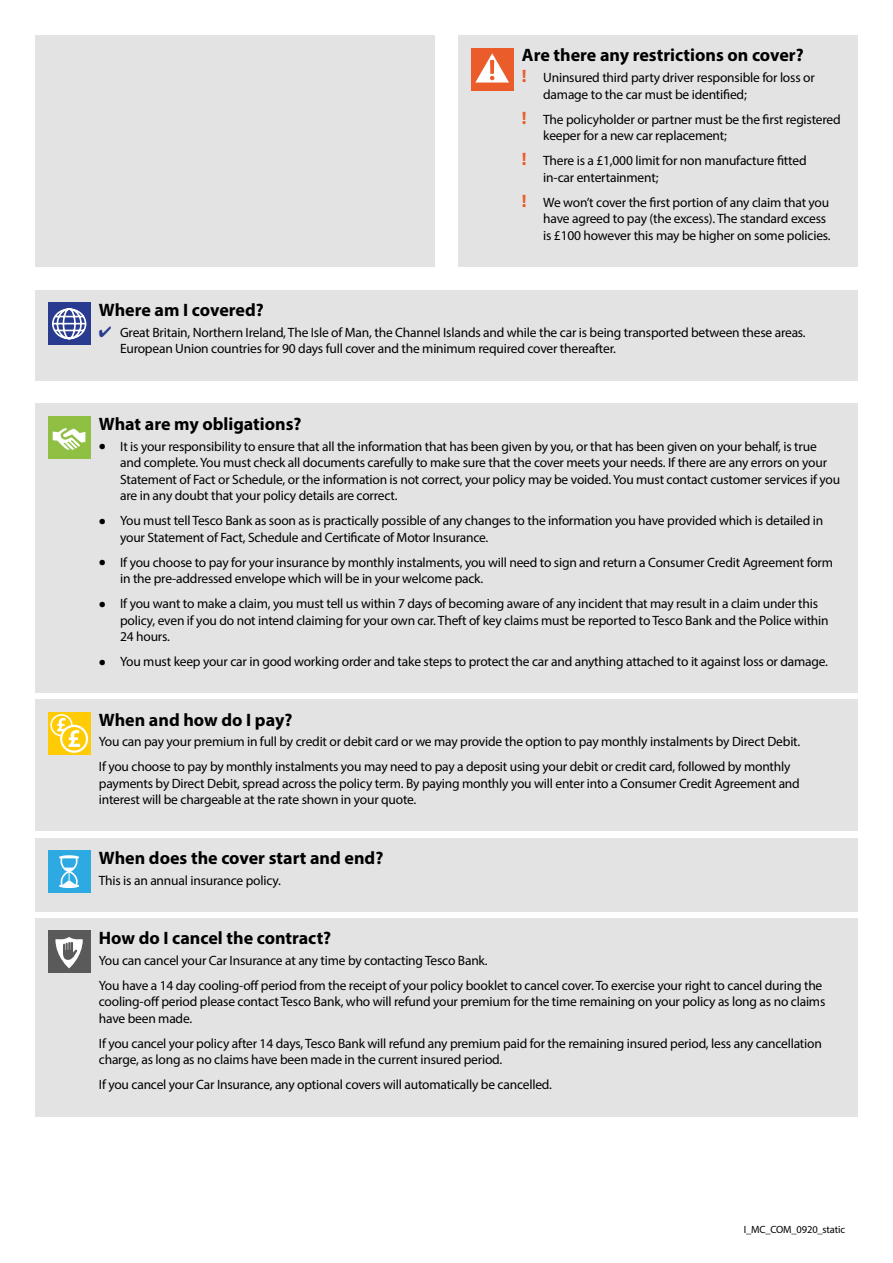
<style>
.page{position:relative;width:893px;height:1263px;background:#fff}
.page>*{position:absolute;margin:0;border:0;box-sizing:border-box;transform-origin:0 0}
.t1{font:700 18px "Myriad Pro";color:#000}
.t2{font:13.5px/16.5px "Myriad Pro";letter-spacing:-.015em;color:#000}
.t3{font:10.5px "Myriad Pro";letter-spacing:-.015em;color:#000}
.s1{font-weight:700;font-size:18px;color:#eb5c2b}
.s2{color:#293b8e}
.s3{font-weight:700;font-size:21px}
</style>
<div class="page">
<div style="left:35px;top:290px;width:823px;height:90px;background:#e3e3e3"></div>
<div style="left:48px;top:303px;width:42px;height:42px;background:#293b8e"></div>
<svg style="left:52px;top:308px;width:35px;height:32px"></svg>
<div style="left:35px;top:404px;width:823px;height:289px;background:#e3e3e3"></div>
<div style="left:48px;top:416px;width:42px;height:43px;background:#8fc043"></div>
<svg style="left:53px;top:428px;width:33px;height:22px"></svg>
<div style="left:35px;top:699px;width:823px;height:132px;background:#e3e3e3"></div>
<div style="left:35px;top:838px;width:823px;height:73px;background:#e3e3e3"></div>
<div style="left:48px;top:850px;width:42px;height:43px;background:#2daae2"></div>
<svg style="left:59px;top:855px;width:20px;height:33px"></svg>
<div style="left:35px;top:918px;width:823px;height:198px;background:#e3e3e3"></div>
<div style="left:48px;top:931px;width:42px;height:42px;background:#5a5a5b"></div>
<svg style="left:55px;top:937px;width:28px;height:31px"></svg>
<div style="left:458px;top:35px;width:400px;height:231px;background:#e3e3e3"></div>
<div style="left:35px;top:35px;width:400px;height:231px;background:#e3e3e3"></div>
<div style="left:471px;top:48px;width:42px;height:42px;background:#eb5c2b"></div>
<svg style="left:475px;top:53px;width:34px;height:30px"></svg>
<div style="left:48px;top:712px;width:42px;height:43px;background:#fecb04"></div>
<div style="left:50px;top:714px;width:23px;height:22px;border:2px solid #fff;border-radius:50%"></div>
<svg style="left:61px;top:726px;width:26px;height:26px"></svg>
<div style="left:60px;top:725px;width:28px;height:28px;border:2px solid #fff;border-radius:50%"></div>
<svg style="left:57px;top:718px;width:23px;height:29px"></svg>
<h1 class="t1" style="left:522px;top:44px;width:283px">Are there any restrictions on cover?</h1>
<p class="t2" style="left:543px;top:69px;width:273px;text-indent:-21px"><span class="s1">!</span> Uninsured third party driver responsible for loss or damage to the car must be identified;</p>
<p class="t2" style="left:543px;top:111px;width:299px;text-indent:-21px"><span class="s1">!</span> The policyholder or partner must be the first registered keeper for a new car replacement;</p>
<p class="t2" style="left:543px;top:152px;width:265px;text-indent:-21px"><span class="s1">!</span> There is a £1,000 limit for non manufacture fitted in-car entertainment;</p>
<p class="t2" style="left:543px;top:194px;width:289px;text-indent:-21px"><span class="s1">!</span> We won’t cover the first portion of any claim that you have agreed to pay (the excess). The standard excess is £100 however this may be higher on some policies.</p>
<h1 class="t1" style="left:99px;top:298px;width:166px">Where am I covered?</h1>
<p class="t2" style="left:120px;top:324px;width:687px;text-indent:-21px"><span class="s2">✔</span> Great Britain, Northern Ireland, The Isle of Man, the Channel Islands and while the car is being transported between these areas.<br>European Union countries for 90 days full cover and the minimum required cover thereafter.</p>
<h1 class="t1" style="left:99px;top:412px;width:204px">What are my obligations?</h1>
<p class="t2" style="left:120px;top:438px;width:721px;text-indent:-21px"><span class="s3">•</span> It is your responsibility to ensure that all the information that has been given by you, or that has been given on your behalf, is true and complete. You must check all documents carefully to make sure that the cover meets your needs. If there are any errors on your Statement of Fact or Schedule, or the information is not correct, your policy may be voided. You must contact customer services if you are in any doubt that your policy details are correct.</p>
<p class="t2" style="left:120px;top:512px;width:705px;text-indent:-21px"><span class="s3">•</span> You must tell Tesco Bank as soon as is practically possible of any changes to the information you have provided which is detailed in your Statement of Fact, Schedule and Certificate of Motor Insurance.</p>
<p class="t2" style="left:120px;top:554px;width:714px;text-indent:-21px"><span class="s3">•</span> If you choose to pay for your insurance by monthly instalments, you will need to sign and return a Consumer Credit Agreement form in the pre-addressed envelope which will be in your welcome pack.</p>
<p class="t2" style="left:120px;top:595px;width:710px;text-indent:-21px"><span class="s3">•</span> If you want to make a claim, you must tell us within 7 days of becoming aware of any incident that may result in a claim under this policy, even if you do not intend claiming for your own car. Theft of key claims must be reported to Tesco Bank and the Police within<br>24 hours.</p>
<p class="t2" style="left:99px;top:653px;width:731px"><span class="s3">•</span> You must keep your car in good working order and take steps to protect the car and anything attached to it against loss or damage.</p>
<h1 class="t1" style="left:99px;top:708px;width:195px">When and how do I pay?</h1>
<p class="t2" style="left:99px;top:729px;width:703px;line-height:25px">You can pay your premium in full by credit or debit card or we may provide the option to pay monthly instalments by Direct Debit.<br>If you choose to pay by monthly instalments you may need to pay a deposit using your debit or credit card, followed by monthly</p>
<p class="t2" style="left:99px;top:775px;width:702px">payments by Direct Debit, spread across the policy term. By paying monthly you will enter into a Consumer Credit Agreement and interest will be chargeable at the rate shown in your quote.</p>
<h1 class="t1" style="left:99px;top:846px;width:286px">When does the cover start and end?</h1>
<p class="t2" style="left:99px;top:872px;width:184px">This is an annual insurance policy.</p>
<h1 class="t1" style="left:99px;top:926px;width:234px">How do I cancel the contract?</h1>
<p class="t2" style="left:99px;top:948px;width:725px;line-height:25px">You can cancel your Car Insurance at any time by contacting Tesco Bank.<br>You have a 14 day cooling-off period from the receipt of your policy booklet to cancel cover. To exercise your right to cancel during the</p>
<p class="t2" style="left:99px;top:993px;width:728px">cooling-off period please contact Tesco Bank, who will refund your premium for the time remaining on your policy as long as no claims have been made.</p>
<p class="t2" style="left:99px;top:1035px;width:724px">If you cancel your policy after 14 days, Tesco Bank will refund any premium paid for the remaining insured period, less any cancellation charge, as long as no claims have been made in the current insured period.</p>
<p class="t2" style="left:99px;top:1076px;width:455px">If you cancel your Car Insurance, any optional covers will automatically be cancelled.</p>
<p class="t3" style="left:744px;top:1223px;width:103px">I_MC_COM_0920_static</p>
</div>
